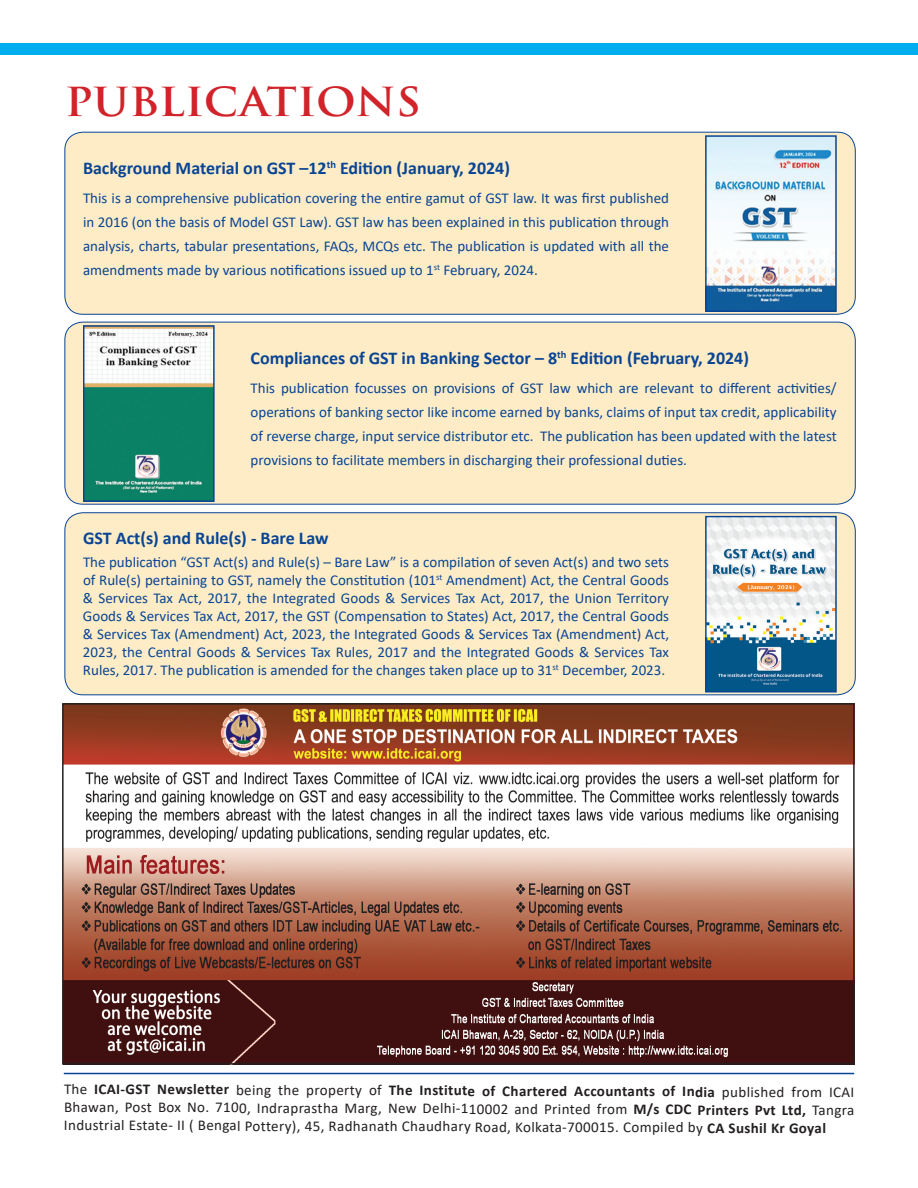
<style>
.page{position:relative;width:918px;height:1188px;background:#fff}
.page>*{position:absolute;margin:0;border:0;box-sizing:border-box;transform-origin:0 0}
.t1{font:700 39px "Trajan Pro";color:#d1232a;scale:1.1 1}
.t2{font:700 18px "Calibri";color:#094594}
.t3{font:15px/24px "Calibri";color:#094594;text-align:justify}
.t4{font:15px/17.9px "Calibri";letter-spacing:.02em;color:#231f20;text-align:justify}
.s1{font-weight:700}
</style>
<div class="page">
<div style="left:0;top:43px;width:918px;height:12px;background:#00aeef"></div>
<hr style="left:64px;top:1073px;width:790px;height:1px;background:#094594">
<img style="left:65px;top:706px;width:787px;height:356px">
<div style="left:62px;top:703px;width:793px;height:362px;border:2px solid #231f20"></div>
<div style="left:65px;top:132px;width:790px;height:182px;background:#feecc6;border-radius:18px"></div>
<div style="left:64px;top:132px;width:792px;height:183px;border:1px solid #094594;border-radius:18px"></div>
<div style="left:65px;top:513px;width:790px;height:182px;background:#feecc6;border-radius:18px"></div>
<div style="left:64px;top:512px;width:792px;height:183px;border:1px solid #094594;border-radius:18px"></div>
<div style="left:65px;top:322px;width:790px;height:182px;background:#feecc6;border-radius:18px"></div>
<div style="left:64px;top:322px;width:792px;height:183px;border:1px solid #094594;border-radius:18px"></div>
<img style="left:708px;top:138px;width:126px;height:171px">
<div style="left:705px;top:135px;width:132px;height:177px;border:2px solid #094594"></div>
<img style="left:708px;top:519px;width:126px;height:171px">
<div style="left:705px;top:516px;width:132px;height:177px;border:2px solid #094594"></div>
<img style="left:86px;top:328px;width:126px;height:171px">
<div style="left:83px;top:325px;width:132px;height:177px;border:2px solid #094594"></div>
<h1 class="t1" style="left:65px;top:78px;width:241px">PUBLICATION</h1>
<h1 class="t1" style="left:396px;top:78px;width:24px">s</h1>
<p class="t2" style="left:83px;top:156px;width:428px">Background Material on GST –12<sup>th</sup> Edition (January, 2024)</p>
<p class="t3" style="left:83px;top:185px;width:588px">This is a comprehensive publication covering the entire gamut of GST law. It was first published in 2016 (on the basis of Model GST Law). GST law has been explained in this publication through analysis, charts, tabular presentations, FAQs, MCQs etc. The publication is updated with all the amendments made by various notifications issued up to 1<sup>st</sup> February, 2024.</p>
<p class="t2" style="left:251px;top:346px;width:500px">Compliances of GST in Banking Sector – 8<sup>th</sup> Edition (February, 2024)</p>
<p class="t3" style="left:251px;top:375px;width:588px">This publication focusses on provisions of GST law which are relevant to different activities/ operations of banking sector like income earned by banks, claims of input tax credit, applicability of reverse charge, input service distributor etc. The publication has been updated with the latest provisions to facilitate members in discharging their professional duties.</p>
<p class="t2" style="left:83px;top:526px;width:247px">GST Act(s) and Rule(s) - Bare Law</p>
<p class="t3" style="left:83px;top:552px;width:588px;line-height:18px">The publication “GST Act(s) and Rule(s) – Bare Law” is a compilation of seven Act(s) and two sets of Rule(s) pertaining to GST, namely the Constitution (101<sup>st</sup> Amendment) Act, the Central Goods &amp; Services Tax Act, 2017, the Integrated Goods &amp; Services Tax Act, 2017, the Union Territory Goods &amp; Services Tax Act, 2017, the GST (Compensation to States) Act, 2017, the Central Goods &amp; Services Tax (Amendment) Act, 2023, the Integrated Goods &amp; Services Tax (Amendment) Act, 2023, the Central Goods &amp; Services Tax Rules, 2017 and the Integrated Goods &amp; Services Tax Rules, 2017. The publication is amended for the changes taken place up to 31<sup>st</sup> December, 2023.</p>
<p class="t4" style="left:64px;top:1081px;width:792px">The <span class="s1">ICAI-GST Newsletter</span> being the property of <span class="s1">The Institute of Chartered Accountants of India</span> published from ICAI Bhawan, Post Box No. 7100, Indraprastha Marg, New Delhi-110002 and Printed from <span class="s1">M/s CDC Printers Pvt Ltd,</span> Tangra Industrial Estate- II ( Bengal Pottery), 45, Radhanath Chaudhary Road, Kolkata-700015. Compiled by <span class="s1">CA Sushil Kr Goyal</span></p>
</div>
